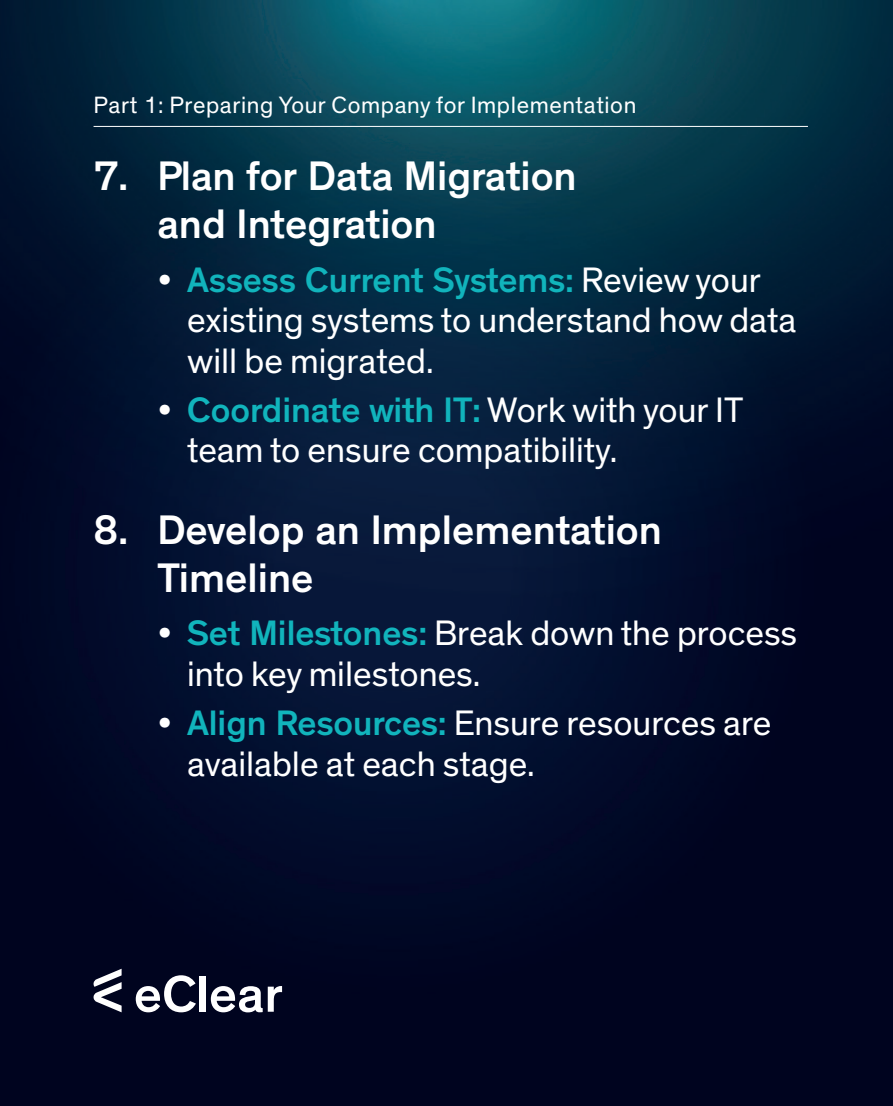
<style>
.page{position:relative;width:893px;height:1106px;background:#fff}
.page>*{position:absolute;margin:0;border:0;box-sizing:border-box;transform-origin:0 0}
.t1{font:500 52.65px "Theinhardt";color:#fff}
.t2{font:500 42px/48px "Theinhardt";color:#fff}
.t3{font:36px/40.5px "Theinhardt";color:#fff}
.t4{font:24px "Theinhardt";letter-spacing:.025em;color:#fff}
.s1{font-weight:500;color:#11b4bc}
</style>
<div class="page">
<img style="left:0;top:0;width:893px;height:1106px">
<svg style="left:94px;top:968px;width:28px;height:44px"></svg>
<hr style="left:94px;top:126px;width:714px;height:1px;background:#fff">
<p class="t4" style="left:94px;top:91px;width:544px">Part 1: Preparing Your Company for Implementation</p>
<p class="t2" style="left:157px;top:153px;width:421px;text-indent:-64px">7. Plan for Data Migration and Integration</p>
<p class="t3" style="left:187px;top:260px;width:611px;text-indent:-30px">• <span class="s1">Assess Current Systems:</span> Review your existing systems to understand how data will be migrated.</p>
<p class="t3" style="left:187px;top:390px;width:558px;text-indent:-30px">• <span class="s1">Coordinate with IT:</span> Work with your IT team to ensure compatibility.</p>
<p class="t2" style="left:157px;top:506px;width:506px;text-indent:-64px">8. Develop an Implementation<br>Timeline</p>
<p class="t3" style="left:187px;top:614px;width:612px;text-indent:-30px">• <span class="s1">Set Milestones:</span> Break down the process into key milestones.</p>
<p class="t3" style="left:187px;top:703px;width:586px;text-indent:-30px">• <span class="s1">Align Resources:</span> Ensure resources are available at each stage.</p>
<h1 class="t1" style="left:134px;top:962px;width:151px">eClear</h1>
</div>
